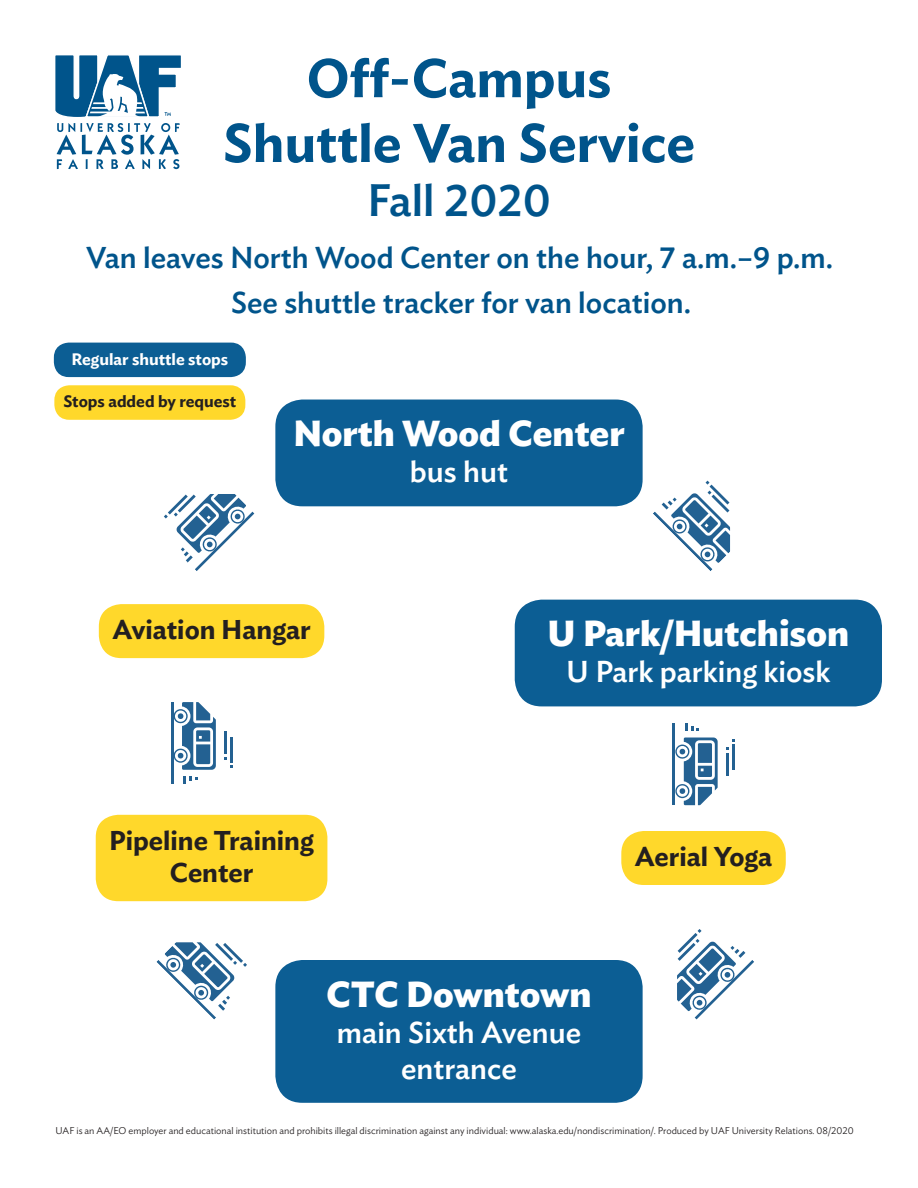
<style>
.page{position:relative;width:918px;height:1188px;background:#fff}
.page>*{position:absolute;margin:0;border:0;box-sizing:border-box;transform-origin:0 0}
.t1{font:600 54px/64.8px "Ideal Sans";color:#00548b;text-align:center}
.Subtitle{font:500 45px "Ideal Sans";color:#00548b}
.Shuttle_stop_name{font:700 36px "Ideal Sans";color:#fff}
.Schedule_info{font:500 30px "Ideal Sans";color:#00548b}
.Shuttle_stop_name-2{font:500 30px/36px "Ideal Sans";color:#fff;text-align:center}
.Shuttle_optional_sto{font:600 27px/32.4px "Ideal Sans";color:#231f20;text-align:center}
.Shuttle_optional_sto-2{font:600 16.5px "Ideal Sans";color:#231f20}
.Shuttle_stop_name_ke{font:600 16.5px "Ideal Sans";color:#fff}
.fine_print{font:300 9.75px "Ideal Sans";color:#231f20}
</style>
<div class="page">
<svg style="left:55px;top:55px;width:126px;height:114px"></svg>
<div style="left:275px;top:400px;width:368px;height:106px;background:#0c5e94;border-radius:27px"></div>
<div style="left:515px;top:600px;width:367px;height:106px;background:#0c5e94;border-radius:27px"></div>
<div style="left:275px;top:960px;width:368px;height:143px;background:#0c5e94;border-radius:27px"></div>
<svg style="left:653px;top:481px;width:77px;height:90px"></svg>
<svg style="left:164px;top:494px;width:91px;height:77px"></svg>
<svg style="left:677px;top:929px;width:77px;height:91px"></svg>
<svg style="left:156px;top:942px;width:91px;height:78px"></svg>
<svg style="left:183px;top:777px;width:15px;height:7px"></svg>
<hr style="left:224px;top:732px;width:3px;height:22px;background:#236192">
<hr style="left:230px;top:737px;width:3px;height:26px;background:#236192">
<svg style="left:174px;top:702px;width:42px;height:68px"></svg>
<hr style="left:171px;top:702px;width:3px;height:82px;background:#236192">
<svg style="left:685px;top:723px;width:14px;height:7px"></svg>
<hr style="left:726px;top:753px;width:3px;height:23px;background:#236192">
<hr style="left:732px;top:745px;width:3px;height:25px;background:#236192">
<svg style="left:726px;top:739px;width:9px;height:11px"></svg>
<svg style="left:675px;top:738px;width:43px;height:67px"></svg>
<hr style="left:673px;top:723px;width:2px;height:82px;background:#236192">
<div style="left:621px;top:831px;width:165px;height:54px;background:#ffd82b;border-radius:22px"></div>
<div style="left:99px;top:604px;width:225px;height:54px;background:#ffd82b;border-radius:22px"></div>
<div style="left:96px;top:815px;width:231px;height:86px;background:#ffd82b;border-radius:22px"></div>
<div style="left:54px;top:385px;width:191px;height:35px;background:#ffd82b;border-radius:15px"></div>
<div style="left:54px;top:343px;width:192px;height:34px;background:#0c5e94;border-radius:15px"></div>
<p class="t1" style="left:223px;top:42px;width:473px">Off-Campus<br>Shuttle Van Service</p>
<p class="Subtitle" style="left:367px;top:166px;width:185px">Fall 2020</p>
<p class="Schedule_info" style="left:86px;top:234px;width:748px">Van leaves North Wood Center on the hour, 7 a.m.–9 p.m.</p>
<p class="Schedule_info" style="left:231px;top:279px;width:462px">See shuttle tracker for van location.</p>
<p class="Shuttle_stop_name_ke" style="left:71px;top:346px;width:158px">Regular shuttle stops</p>
<p class="Shuttle_optional_sto-2" style="left:63px;top:389px;width:175px">Stops added by request</p>
<p class="Shuttle_stop_name" style="left:293px;top:405px;width:333px">North Wood Center</p>
<p class="Shuttle_stop_name-2" style="left:410px;top:452px;width:100px">bus hut</p>
<p class="Shuttle_optional_sto" style="left:112px;top:611px;width:200px">Aviation Hangar</p>
<p class="Shuttle_stop_name" style="left:548px;top:605px;width:303px">U Park/Hutchison</p>
<p class="Shuttle_stop_name-2" style="left:566px;top:652px;width:266px">U Park parking kiosk</p>
<p class="Shuttle_optional_sto" style="left:109px;top:822px;width:206px">Pipeline Training<br>Center</p>
<p class="Shuttle_stop_name" style="left:326px;top:965px;width:267px">CTC Downtown</p>
<p class="Shuttle_stop_name-2" style="left:337px;top:1012px;width:246px">main Sixth Avenue entrance</p>
<p class="Shuttle_optional_sto" style="left:635px;top:838px;width:139px">Aerial Yoga</p>
<p class="fine_print" style="left:55px;top:1123px;width:800px">UAF is an AA/EO employer and educational institution and prohibits illegal discrimination against any individual: www.alaska.edu/nondiscrimination/. Produced by UAF University Relations. 08/2020</p>
</div>
